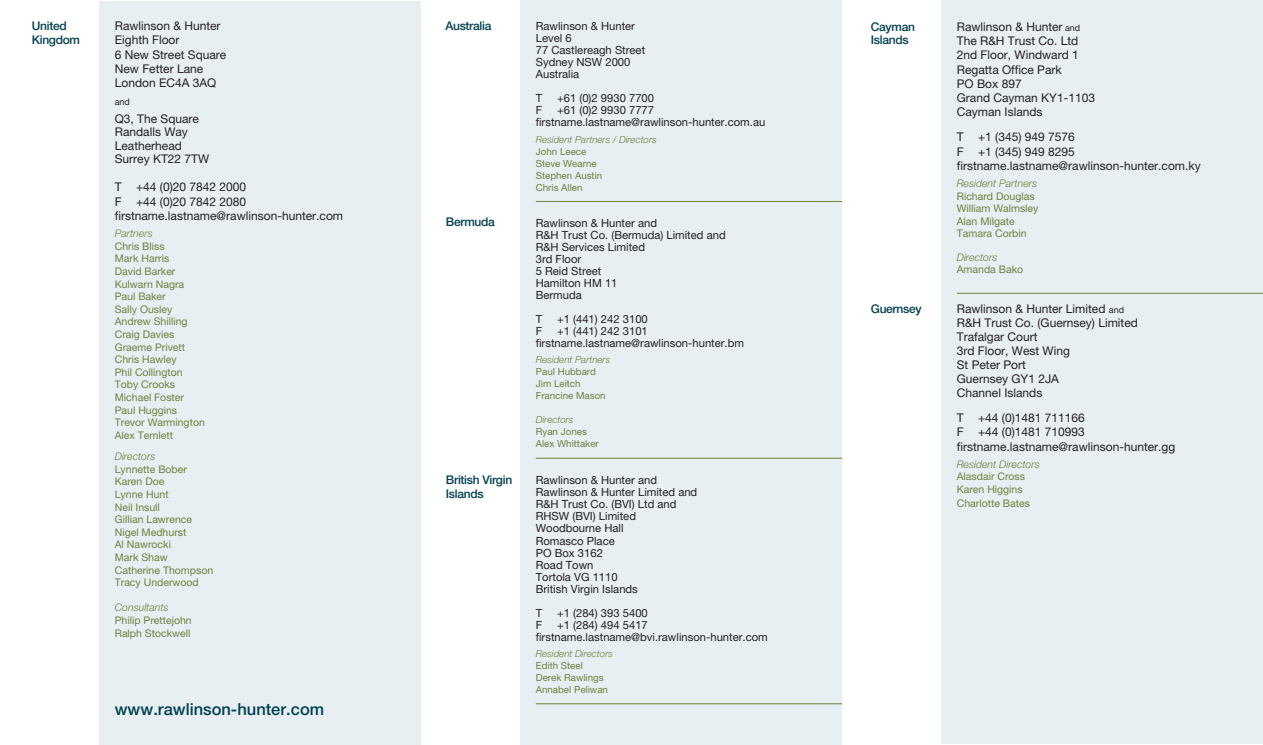
<style>
.page{position:relative;width:1263px;height:745px;background:#fff}
.page>*{position:absolute;margin:0;border:0;box-sizing:border-box;transform-origin:0 0}
.t1{font:500 16.5px "Helvetica Neue";color:#004150}
.t2{font:12px "Helvetica Neue";color:#231f20}
.t3{font:500 12px/14.4px "Helvetica Neue";letter-spacing:-.025em;color:#004150}
.t4{font:11.25px/12px "Helvetica Neue";color:#231f20}
.t5{font:10.5px/12.6px "Helvetica Neue";color:#6f803d}
.t6{font:italic 300 10.5px "Helvetica Neue";color:#6f803d}
.t7{font:9.75px/12px "Helvetica Neue";color:#6f803d}
.t8{font:italic 300 9.75px "Helvetica Neue";color:#6f803d}
.t9{font:9px "Helvetica Neue";color:#231f20}
.s1{font-weight:300;font-style:italic}
.s2{font-size:9px}
</style>
<div class="page">
<div style="left:941px;top:1px;width:322px;height:742px;background:#e7eff2"></div>
<div style="left:99px;top:2px;width:322px;height:742px;background:#e7eff2"></div>
<div style="left:520px;top:0;width:322px;height:744px;background:#e7eff2"></div>
<hr style="left:536px;top:457px;width:306px;height:1px;background:#6f803d">
<hr style="left:536px;top:201px;width:306px;height:1px;background:#6f803d">
<hr style="left:536px;top:703px;width:306px;height:1px;background:#6f803d">
<hr style="left:957px;top:293px;width:306px;height:1px;background:#6f803d">
<p class="t3" style="left:32px;top:18px;width:36px">United</p>
<p class="t3" style="left:32px;top:32px;width:50px">Kingdom</p>
<p class="t2" style="left:115px;top:18px;width:107px">Rawlinson &amp; Hunter</p>
<p class="t2" style="left:115px;top:33px;width:66px">Eighth Floor</p>
<p class="t2" style="left:115px;top:47px;width:113px">6 New Street Square</p>
<p class="t2" style="left:115px;top:61px;width:90px">New Fetter Lane</p>
<p class="t2" style="left:115px;top:76px;width:103px">London EC4A 3AQ</p>
<p class="t9" style="left:115px;top:96px;width:17px">and</p>
<p class="t2" style="left:115px;top:111px;width:86px">Q3, The Square</p>
<p class="t2" style="left:115px;top:125px;width:75px">Randalls Way</p>
<p class="t2" style="left:115px;top:138px;width:69px">Leatherhead</p>
<p class="t2" style="left:115px;top:152px;width:96px">Surrey KT22 7TW</p>
<p class="t2" style="left:115px;top:180px;width:133px">T +44 (0)20 7842 2000</p>
<p class="t2" style="left:115px;top:194px;width:133px">F +44 (0)20 7842 2080</p>
<p class="t2" style="left:115px;top:209px;width:230px">firstname.lastname@rawlinson-hunter.com</p>
<p class="t6" style="left:115px;top:227px;width:39px">Partners</p>
<p class="t5" style="left:115px;top:239px;width:51px">Chris Bliss</p>
<p class="t5" style="left:115px;top:252px;width:56px">Mark Harris</p>
<p class="t5" style="left:115px;top:264px;width:62px">David Barker</p>
<p class="t5" style="left:115px;top:277px;width:71px">Kulwarn Nagra</p>
<p class="t5" style="left:115px;top:290px;width:52px">Paul Baker</p>
<p class="t5" style="left:115px;top:302px;width:59px">Sally Ousley</p>
<p class="t5" style="left:115px;top:315px;width:74px">Andrew Shilling</p>
<p class="t5" style="left:115px;top:327px;width:61px">Craig Davies</p>
<p class="t5" style="left:115px;top:340px;width:72px">Graeme Privett</p>
<p class="t5" style="left:115px;top:353px;width:63px">Chris Hawley</p>
<p class="t5" style="left:115px;top:365px;width:69px">Phil Collington</p>
<p class="t5" style="left:115px;top:378px;width:62px">Toby Crooks</p>
<p class="t5" style="left:115px;top:390px;width:92px">Michael Foster<br>Paul Huggins<br>Trevor Warmington<br>Alex Temlett</p>
<p class="t6" style="left:115px;top:450px;width:42px">Directors</p>
<p class="t5" style="left:115px;top:462px;width:74px">Lynnette Bober</p>
<p class="t5" style="left:115px;top:475px;width:51px">Karen Doe</p>
<p class="t5" style="left:115px;top:487px;width:55px">Lynne Hunt</p>
<p class="t5" style="left:115px;top:500px;width:47px">Neil Insull</p>
<p class="t5" style="left:115px;top:512px;width:79px">Gillian Lawrence</p>
<p class="t5" style="left:115px;top:525px;width:73px">Nigel Medhurst</p>
<p class="t5" style="left:115px;top:538px;width:100px">Al Nawrocki<br>Mark Shaw<br>Catherine Thompson<br>Tracy Underwood</p>
<p class="t5" style="left:115px;top:601px;width:79px"><span class="s1">Consultants<br></span>Philip Prettejohn<br>Ralph Stockwell</p>
<p class="t1" style="left:115px;top:698px;width:211px">www.rawlinson-hunter.com</p>
<p class="t3" style="left:445px;top:18px;width:48px">Australia</p>
<p class="t4" style="left:536px;top:20px;width:101px">Rawlinson &amp; Hunter</p>
<p class="t4" style="left:536px;top:32px;width:37px">Level 6</p>
<p class="t4" style="left:536px;top:44px;width:111px">77 Castlereagh Street</p>
<p class="t4" style="left:536px;top:56px;width:96px">Sydney NSW 2000</p>
<p class="t4" style="left:536px;top:68px;width:45px">Australia</p>
<p class="t4" style="left:536px;top:92px;width:8px">T</p>
<p class="t4" style="left:557px;top:92px;width:99px">+61 (0)2 9930 7700</p>
<p class="t4" style="left:536px;top:104px;width:8px">F</p>
<p class="t4" style="left:557px;top:104px;width:99px">+61 (0)2 9930 7777</p>
<p class="t4" style="left:536px;top:116px;width:231px">firstname.lastname@rawlinson-hunter.com.au</p>
<p class="t8" style="left:536px;top:133px;width:122px">Resident Partners / Directors</p>
<p class="t7" style="left:536px;top:145px;width:52px">John Leece</p>
<p class="t7" style="left:536px;top:157px;width:62px">Steve Wearne</p>
<p class="t7" style="left:536px;top:169px;width:68px">Stephen Austin</p>
<p class="t7" style="left:536px;top:181px;width:48px">Chris Allen</p>
<p class="t3" style="left:446px;top:214px;width:50px">Bermuda</p>
<p class="t4" style="left:536px;top:216px;width:123px">Rawlinson &amp; Hunter and</p>
<p class="t4" style="left:536px;top:228px;width:191px">R&amp;H Trust Co. (Bermuda) Limited and<br>R&amp;H Services Limited</p>
<p class="t4" style="left:536px;top:252px;width:47px">3rd Floor</p>
<p class="t4" style="left:536px;top:264px;width:67px">5 Reid Street</p>
<p class="t4" style="left:536px;top:276px;width:83px">Hamilton HM 11</p>
<p class="t4" style="left:536px;top:288px;width:48px">Bermuda</p>
<p class="t4" style="left:536px;top:312px;width:8px">T</p>
<p class="t4" style="left:557px;top:312px;width:92px">+1 (441) 242 3100</p>
<p class="t4" style="left:536px;top:324px;width:8px">F</p>
<p class="t4" style="left:557px;top:324px;width:92px">+1 (441) 242 3101</p>
<p class="t4" style="left:536px;top:336px;width:210px">firstname.lastname@rawlinson-hunter.bm</p>
<p class="t8" style="left:536px;top:354px;width:76px">Resident Partners</p>
<p class="t7" style="left:536px;top:365px;width:62px">Paul Hubbard</p>
<p class="t7" style="left:536px;top:377px;width:46px">Jim Leitch</p>
<p class="t7" style="left:536px;top:389px;width:71px">Francine Mason</p>
<p class="t7" style="left:536px;top:413px;width:65px"><span class="s1">Directors<br></span>Ryan Jones<br>Alex Whittaker</p>
<p class="t3" style="left:446px;top:472px;width:68px">British Virgin<br>Islands</p>
<p class="t4" style="left:536px;top:474px;width:123px">Rawlinson &amp; Hunter and</p>
<p class="t4" style="left:536px;top:486px;width:163px">Rawlinson &amp; Hunter Limited and</p>
<p class="t4" style="left:536px;top:498px;width:142px">R&amp;H Trust Co. (BVI) Ltd and</p>
<p class="t4" style="left:536px;top:510px;width:102px">RHSW (BVI) Limited</p>
<p class="t4" style="left:536px;top:522px;width:89px">Woodbourne Hall</p>
<p class="t4" style="left:536px;top:534px;width:80px">Romasco Place</p>
<p class="t4" style="left:536px;top:546px;width:69px">PO Box 3162</p>
<p class="t4" style="left:536px;top:558px;width:59px">Road Town</p>
<p class="t4" style="left:536px;top:570px;width:83px">Tortola VG 1110</p>
<p class="t4" style="left:536px;top:582px;width:104px">British Virgin Islands</p>
<p class="t4" style="left:536px;top:606px;width:8px">T</p>
<p class="t4" style="left:557px;top:606px;width:92px">+1 (284) 393 5400</p>
<p class="t4" style="left:536px;top:618px;width:8px">F</p>
<p class="t4" style="left:557px;top:618px;width:92px">+1 (284) 494 5417</p>
<p class="t4" style="left:536px;top:630px;width:233px">firstname.lastname@bvi.rawlinson-hunter.com</p>
<p class="t8" style="left:536px;top:647px;width:79px">Resident Directors</p>
<p class="t7" style="left:536px;top:658px;width:49px">Edith Steel</p>
<p class="t7" style="left:536px;top:670px;width:69px">Derek Rawlings</p>
<p class="t7" style="left:536px;top:682px;width:74px">Annabel Peliwan</p>
<p class="t3" style="left:871px;top:19px;width:46px">Cayman</p>
<p class="t3" style="left:871px;top:33px;width:39px">Islands</p>
<p class="t3" style="left:871px;top:301px;width:52px">Guernsey</p>
<p class="t2" style="left:957px;top:19px;width:125px">Rawlinson &amp; Hunter <span class="s2">and</span></p>
<p class="t2" style="left:957px;top:34px;width:123px">The R&amp;H Trust Co. Ltd</p>
<p class="t2" style="left:957px;top:48px;width:124px">2nd Floor, Windward 1</p>
<p class="t2" style="left:957px;top:62px;width:106px">Regatta Office Park</p>
<p class="t2" style="left:957px;top:76px;width:66px">PO Box 897</p>
<p class="t2" style="left:957px;top:91px;width:140px">Grand Cayman KY1-1103</p>
<p class="t2" style="left:957px;top:105px;width:87px">Cayman Islands</p>
<p class="t2" style="left:957px;top:130px;width:120px">T +1 (345) 949 7576</p>
<p class="t2" style="left:957px;top:144px;width:120px">F +1 (345) 949 8295</p>
<p class="t2" style="left:957px;top:158px;width:245px">firstname.lastname@rawlinson-hunter.com.ky</p>
<p class="t6" style="left:957px;top:177px;width:82px">Resident Partners</p>
<p class="t5" style="left:957px;top:189px;width:79px">Richard Douglas</p>
<p class="t5" style="left:957px;top:202px;width:83px">William Walmsley</p>
<p class="t5" style="left:957px;top:214px;width:59px">Alan Milgate</p>
<p class="t5" style="left:957px;top:227px;width:71px">Tamara Corbin</p>
<p class="t6" style="left:957px;top:250px;width:42px">Directors</p>
<p class="t5" style="left:957px;top:263px;width:68px">Amanda Bako</p>
<p class="t2" style="left:957px;top:302px;width:169px">Rawlinson &amp; Hunter Limited <span class="s2">and</span></p>
<p class="t2" style="left:957px;top:315px;width:183px">R&amp;H Trust Co. (Guernsey) Limited</p>
<p class="t2" style="left:957px;top:329px;width:82px">Trafalgar Court</p>
<p class="t2" style="left:957px;top:343px;width:115px">3rd Floor, West Wing</p>
<p class="t2" style="left:957px;top:357px;width:71px">St Peter Port</p>
<p class="t2" style="left:957px;top:371px;width:104px">Guernsey GY1 2JA</p>
<p class="t2" style="left:957px;top:385px;width:87px">Channel Islands</p>
<p class="t2" style="left:957px;top:410px;width:130px">T +44 (0)1481 711166</p>
<p class="t2" style="left:957px;top:425px;width:130px">F +44 (0)1481 710993</p>
<p class="t2" style="left:957px;top:439px;width:220px">firstname.lastname@rawlinson-hunter.gg</p>
<p class="t6" style="left:957px;top:457px;width:85px">Resident Directors</p>
<p class="t5" style="left:957px;top:470px;width:70px">Alasdair Cross<br>Karen Higgins</p>
<p class="t5" style="left:957px;top:496px;width:75px">Charlotte Bates</p>
</div>
